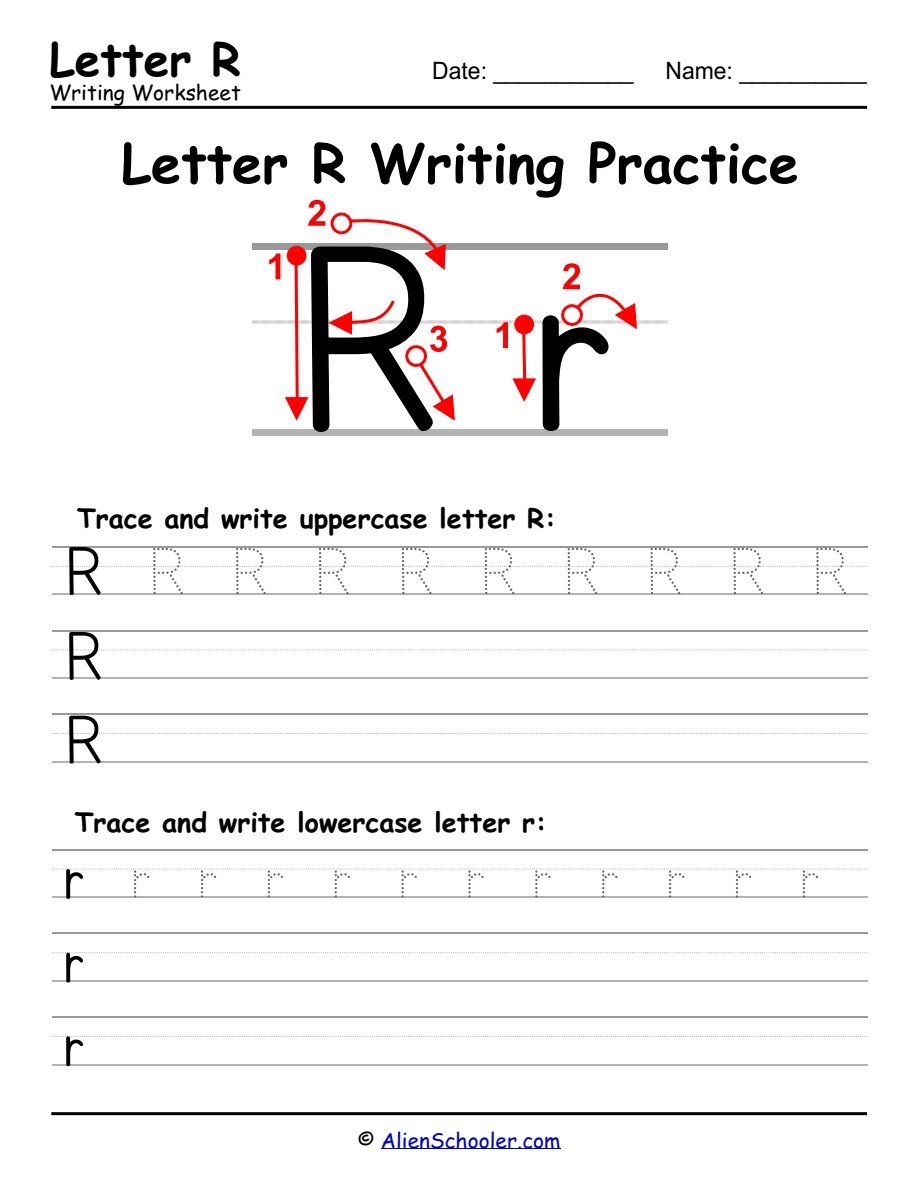
<style>
.page{position:relative;width:918px;height:1188px;background:#fff}
.page>*{position:absolute;margin:0;border:0;box-sizing:border-box;transform-origin:0 0}
.t1{font:700 54px "Comic Sans MS";color:#000}
.t2{font:700 46.05px "Comic Sans MS";color:#000}
.t3{font:700 27px "Comic Sans MS";color:#000}
.t4{font:24px "Arial";color:#000;scale:.95 1}
.t5{font:21px "Comic Sans MS";color:#0000c4}
.t6{font:21px "Comic Sans MS";color:#000}
.s1{color:#000}
</style>
<div class="page">
<hr style="left:51px;top:106px;width:816px;height:3px;background:#000">
<hr style="left:51px;top:1112px;width:816px;height:3px;background:#000">
<hr style="left:52px;top:546px;width:816px;height:2px;background:#999">
<svg style="left:52px;top:547px;width:816px;height:48px"></svg>
<hr style="left:52px;top:630px;width:816px;height:1px;background:#999">
<svg style="left:52px;top:632px;width:816px;height:48px"></svg>
<hr style="left:52px;top:713px;width:816px;height:2px;background:#999">
<svg style="left:52px;top:716px;width:816px;height:48px"></svg>
<hr style="left:52px;top:849px;width:816px;height:2px;background:#999">
<svg style="left:52px;top:869px;width:816px;height:30px"></svg>
<hr style="left:52px;top:933px;width:816px;height:1px;background:#999">
<svg style="left:52px;top:952px;width:816px;height:31px"></svg>
<hr style="left:52px;top:1016px;width:816px;height:2px;background:#999">
<svg style="left:52px;top:1036px;width:816px;height:30px"></svg>
<hr style="left:381px;top:1148px;width:180px;height:1px;background:#0000c4">
<div style="left:252px;top:429px;width:416px;height:7px;background:#b3b3b3"></div>
<svg style="left:312px;top:424px;width:248px;height:8px"></svg>
<svg style="left:252px;top:200px;width:415px;height:224px"></svg>
<h2 class="t2" style="left:49px;top:40px;width:193px">Letter R</h2>
<p class="t6" style="left:49px;top:83px;width:193px">Writing Worksheet</p>
<p class="t4" style="left:432px;top:61px;width:213px">Date: ___________</p>
<p class="t4" style="left:665px;top:61px;width:213px">Name: __________</p>
<h1 class="t1" style="left:121px;top:140px;width:679px">Letter R Writing Practice</h1>
<p class="t3" style="left:77px;top:506px;width:481px">Trace and write uppercase letter R:</p>
<p class="t3" style="left:75px;top:810px;width:474px">Trace and write lowercase letter r:</p>
<p class="t5" style="left:358px;top:1131px;width:204px"><span class="s1">©</span> AlienSchooler.com</p>
</div>
